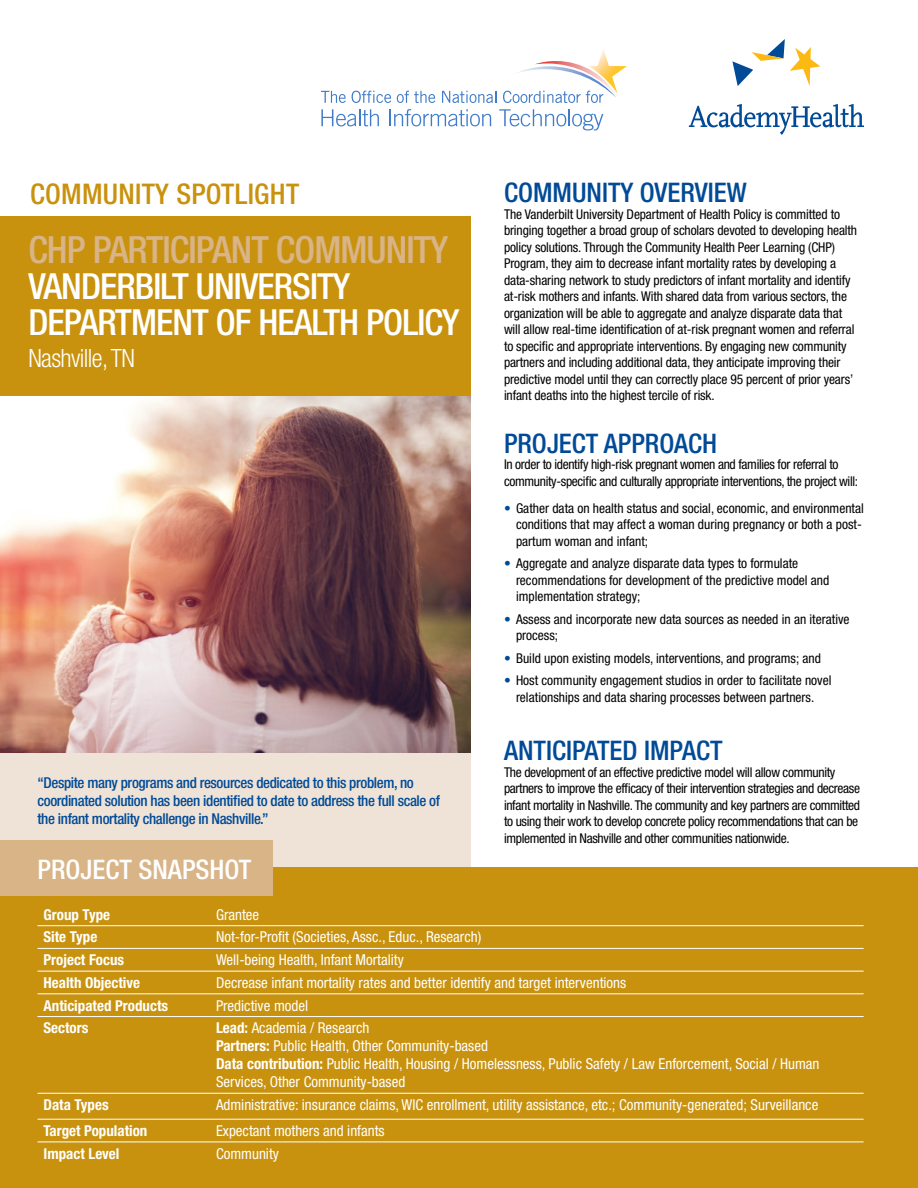
<style>
.page{position:relative;width:918px;height:1188px;background:#fff}
.page>*{position:absolute;margin:0;border:0;box-sizing:border-box;transform-origin:0 0}
.t1{font:500 condensed 37.5px "Helvetica Neue LT Std";letter-spacing:-.025em;color:#d8b487}
.t2{font:500 condensed 36px/36px "Helvetica Neue LT Std";letter-spacing:-.025em;color:#fff}
.t3{font:500 condensed 28.5px "Helvetica Neue LT Std";letter-spacing:.01em;color:#c9920e}
.t4{font:500 condensed 27px "Helvetica Neue LT Std";color:#004a97}
.t5{font:500 condensed 27px "Helvetica Neue LT Std";color:#fff}
.t6{font:300 condensed 25.2px "Helvetica Neue LT Std";letter-spacing:-.025em;color:#fff}
.t7{font:condensed 15px/18px "Helvetica Neue LT Std";color:#fff}
.t8{font:500 condensed 15px/18px "Helvetica Neue LT Std";letter-spacing:-.025em;color:#004a97}
.t9{font:700 condensed 15px "Helvetica Neue LT Std";color:#fff}
.t10{font:condensed 13.5px/16.5px "Helvetica Neue LT Std";letter-spacing:-.01em;color:#000}
.s1{color:#004a97}
.s2{font-weight:700}
</style>
<div class="page">
<img style="left:0;top:396px;width:471px;height:357px">
<div style="left:0;top:216px;width:471px;height:180px;background:#c9920e"></div>
<div style="left:0;top:753px;width:471px;height:139px;background:#efe3d7"></div>
<div style="left:0;top:868px;width:918px;height:320px;background:#c9920e"></div>
<svg style="left:732px;top:39px;width:88px;height:47px"></svg>
<svg style="left:689px;top:104px;width:175px;height:31px"></svg>
<div style="left:0;top:840px;width:273px;height:56px;background:#d8b487"></div>
<svg style="left:321px;top:91px;width:25px;height:12px"></svg>
<svg style="left:352px;top:91px;width:39px;height:12px"></svg>
<svg style="left:397px;top:91px;width:38px;height:12px"></svg>
<svg style="left:442px;top:91px;width:54px;height:12px"></svg>
<svg style="left:321px;top:109px;width:58px;height:17px"></svg>
<svg style="left:389px;top:109px;width:102px;height:17px"></svg>
<svg style="left:499px;top:109px;width:104px;height:21px"></svg>
<svg style="left:503px;top:49px;width:124px;height:54px"></svg>
<hr style="left:38px;top:948px;width:172px;height:1px;background:#fff">
<hr style="left:210px;top:948px;width:654px;height:1px;background:#fff">
<hr style="left:38px;top:971px;width:172px;height:1px;background:#fff">
<hr style="left:210px;top:971px;width:654px;height:1px;background:#fff">
<hr style="left:38px;top:993px;width:172px;height:1px;background:#fff">
<hr style="left:210px;top:993px;width:654px;height:1px;background:#fff">
<hr style="left:38px;top:1016px;width:172px;height:1px;background:#fff">
<hr style="left:210px;top:1016px;width:654px;height:1px;background:#fff">
<hr style="left:38px;top:1093px;width:172px;height:1px;background:#fff">
<hr style="left:210px;top:1093px;width:654px;height:1px;background:#fff">
<hr style="left:38px;top:1119px;width:172px;height:1px;background:#fff">
<hr style="left:210px;top:1119px;width:654px;height:1px;background:#fff">
<hr style="left:38px;top:1142px;width:172px;height:1px;background:#fff">
<hr style="left:210px;top:1142px;width:654px;height:1px;background:#fff">
<hr style="left:38px;top:925px;width:172px;height:1px;background:#fff">
<hr style="left:210px;top:925px;width:654px;height:1px;background:#fff">
<h3 class="t3" style="left:30px;top:177px;width:271px">COMMUNITY SPOTLIGHT</h3>
<h1 class="t1" style="left:28px;top:227px;width:421px">CHP PARTICIPANT COMMUNITY</h1>
<h2 class="t2" style="left:28px;top:268px;width:433px">VANDERBILT UNIVERSITY<br>DEPARTMENT OF HEALTH POLICY</h2>
<h3 class="t6" style="left:28px;top:344px;width:108px">Nashville, TN</h3>
<p class="t8" style="left:38px;top:773px;width:404px">“Despite many programs and resources dedicated to this problem, no coordinated solution has been identified to date to address the full scale of the infant mortality challenge in Nashville.”</p>
<h3 class="t4" style="left:504px;top:177px;width:244px">COMMUNITY OVERVIEW</h3>
<p class="t10" style="left:504px;top:206px;width:355px">The Vanderbilt University Department of Health Policy is committed to bringing together a broad group of scholars devoted to developing health policy solutions. Through the Community Health Peer Learning (CHP)<br>Program, they aim to decrease infant mortality rates by developing a data-sharing network to study predictors of infant mortality and identify at-risk mothers and infants. With shared data from various sectors, the organization will be able to aggregate and analyze disparate data that will allow real-time identification of at-risk pregnant women and referral to specific and appropriate interventions. By engaging new community partners and including additional data, they anticipate improving their predictive model until they can correctly place 95 percent of prior years’ infant deaths into the highest tercile of risk.</p>
<h3 class="t4" style="left:504px;top:427px;width:215px">PROJECT APPROACH</h3>
<p class="t10" style="left:504px;top:456px;width:356px">In order to identify high-risk pregnant women and families for referral to community-specific and culturally appropriate interventions, the project will:</p>
<p class="t10" style="left:516px;top:500px;width:349px;text-indent:-12px"><span class="s1">•</span> Gather data on health status and social, economic, and environmental conditions that may affect a woman during pregnancy or both a post&shy;partum woman and infant;</p>
<p class="t10" style="left:516px;top:555px;width:315px;text-indent:-12px"><span class="s1">•</span> Aggregate and analyze disparate data types to formulate recommendations for development of the predictive model and implementation strategy;</p>
<p class="t10" style="left:516px;top:611px;width:335px;text-indent:-12px"><span class="s1">•</span> Assess and incorporate new data sources as needed in an iterative process;</p>
<p class="t10" style="left:504px;top:650px;width:319px"><span class="s1">•</span> Build upon existing models, interventions, and programs; and</p>
<p class="t10" style="left:504px;top:672px;width:329px;text-align:center"><span class="s1">•</span> Host community engagement studios in order to facilitate novel relationships and data sharing processes between partners.</p>
<h3 class="t4" style="left:504px;top:735px;width:220px">ANTICIPATED IMPACT</h3>
<p class="t10" style="left:504px;top:764px;width:358px">The development of an effective predictive model will allow community partners to improve the efficacy of their intervention strategies and decrease infant mortality in Nashville. The community and key partners are committed to using their work to develop concrete policy recommendations that can be implemented in Nashville and other communities nationwide.</p>
<h3 class="t5" style="left:38px;top:853px;width:215px">PROJECT SNAPSHOT</h3>
<p class="t9" style="left:44px;top:905px;width:68px">Group Type</p>
<p class="t7" style="left:216px;top:905px;width:45px">Grantee</p>
<p class="t9" style="left:44px;top:928px;width:55px">Site Type</p>
<p class="t7" style="left:216px;top:928px;width:267px">Not-for-Profit (Societies, Assc., Educ., Research)</p>
<p class="t9" style="left:44px;top:951px;width:82px">Project Focus</p>
<p class="t7" style="left:216px;top:951px;width:189px">Well-being Health, Infant Mortality</p>
<p class="t9" style="left:44px;top:973px;width:98px">Health Objective</p>
<p class="t7" style="left:216px;top:973px;width:412px">Decrease infant mortality rates and better identify and target interventions</p>
<p class="t9" style="left:44px;top:996px;width:126px">Anticipated Products</p>
<p class="t7" style="left:216px;top:996px;width:94px">Predictive model</p>
<p class="t9" style="left:44px;top:1019px;width:46px">Sectors</p>
<p class="t7" style="left:216px;top:1019px;width:605px"><span class="s2">Lead:</span> Academia / Research<br><span class="s2">Partners:</span> Public Health, Other Community-based<br><span class="s2">Data contribution:</span> Public Health, Housing / Homelessness, Public Safety / Law Enforcement, Social / Human Services, Other Community-based</p>
<p class="t9" style="left:44px;top:1096px;width:67px">Data Types</p>
<p class="t7" style="left:216px;top:1096px;width:604px">Administrative: insurance claims, WIC enrollment, utility assistance, etc.; Community-generated; Surveillance</p>
<p class="t9" style="left:44px;top:1122px;width:105px">Target Population</p>
<p class="t7" style="left:216px;top:1122px;width:170px">Expectant mothers and infants</p>
<p class="t9" style="left:44px;top:1144px;width:78px">Impact Level</p>
<p class="t7" style="left:216px;top:1144px;width:65px">Community</p>
</div>
